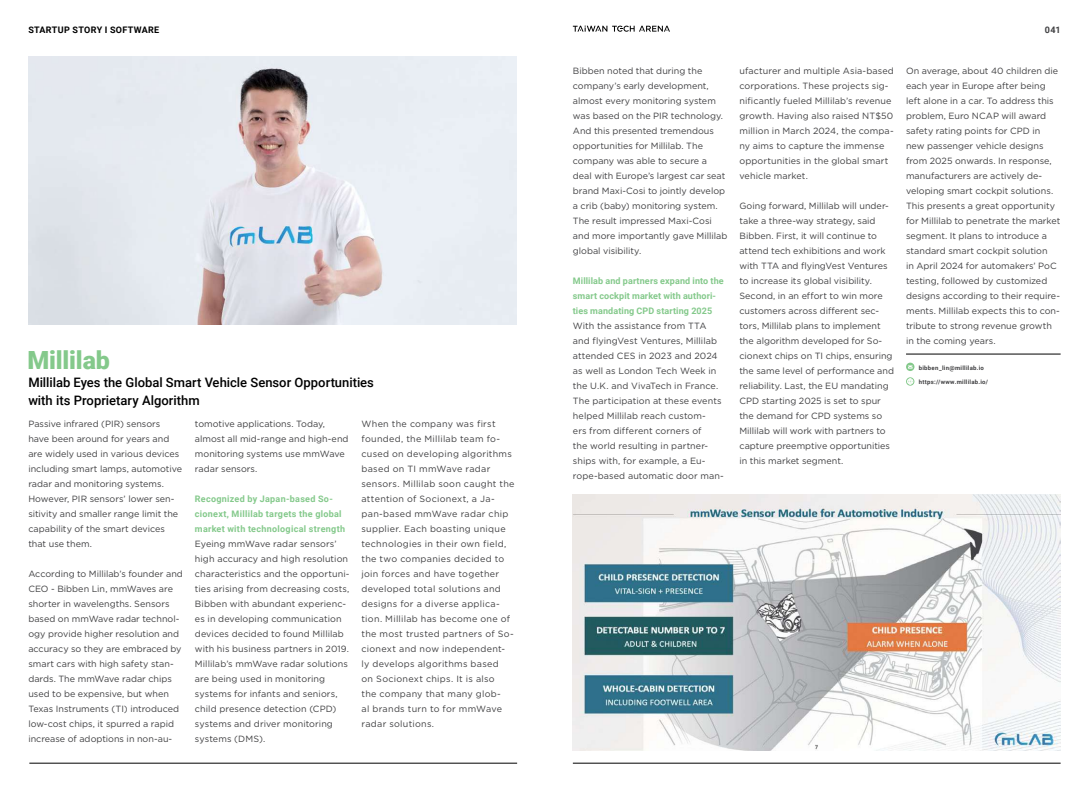
<style>
.page{position:relative;width:1089px;height:806px;background:#fff}
.page>*{position:absolute;margin:0;border:0;box-sizing:border-box;transform-origin:0 0}
.t1{font:900 25px "Roboto";letter-spacing:-.01em;color:#84c98b}
.t2{font:500 13px/17.6px "Roboto";color:#000}
.t3{font:9px/15px "Gotham";letter-spacing:.005em;color:#404042}
.t4{font:9px/15px "Gotham";letter-spacing:.03em;color:#404042}
.t5{font:700 9px/15px "Roboto";letter-spacing:.02em;color:#84c98b}
.t6{font:700 9px "Roboto";letter-spacing:.04em;color:#000}
.t7{font:700 9px "Roboto";color:#404042}
.t8{font:700 6px "Roboto";letter-spacing:.045em;color:#404042}
</style>
<div class="page">
<img style="left:28px;top:57px;width:488px;height:267px">
<hr style="left:29px;top:762px;width:488px;height:1px;background:#000">
<hr style="left:573px;top:762px;width:487px;height:1px;background:#000">
<svg style="left:906px;top:362px;width:8px;height:9px"></svg>
<svg style="left:908px;top:365px;width:4px;height:3px"></svg>
<svg style="left:906px;top:377px;width:8px;height:8px"></svg>
<svg style="left:907px;top:378px;width:6px;height:6px"></svg>
<hr style="left:906px;top:353px;width:154px;height:1px;background:#000">
<img style="left:573px;top:494px;width:487px;height:256px">
<svg style="left:573px;top:26px;width:97px;height:6px"></svg>
<p class="t6" style="left:28px;top:24px;width:132px">STARTUP STORY I SOFTWARE</p>
<p class="t7" style="left:1044px;top:24px;width:17px">041</p>
<h1 class="t1" style="left:27px;top:342px;width:84px">Millilab</h1>
<h2 class="t2" style="left:28px;top:373px;width:347px">Millilab Eyes the Global Smart Vehicle Sensor Opportunities with its Proprietary Algorithm</h2>
<p class="t3" style="left:28px;top:415px;width:155px">Passive infrared (PIR) sensors have been around for years and are widely used in various devices including smart lamps, automotive radar and monitoring systems.<br>However, PIR sensors’ lower sen&shy;sitivity and smaller range limit the capability of the smart devices that use them.</p>
<p class="t3" style="left:28px;top:565px;width:156px">According to Millilab’s founder and<br>CEO - Bibben Lin, mmWaves are shorter in wavelengths. Sensors based on mmWave radar technol&shy;ogy provide higher resolution and accuracy so they are embraced by smart cars with high safety stan&shy;dards. The mmWave radar chips used to be expensive, but when<br>Texas Instruments (TI) introduced low-cost chips, it spurred a rapid increase of adoptions in non-au-</p>
<p class="t3" style="left:195px;top:415px;width:155px">tomotive applications. Today, almost all mid-range and high-end monitoring systems use mmWave radar sensors.</p>
<p class="t5" style="left:195px;top:490px;width:152px">Recognized by Japan-based So&shy;cionext, Millilab targets the global market with technological strength</p>
<p class="t3" style="left:195px;top:535px;width:156px">Eyeing mmWave radar sensors’ high accuracy and high resolution characteristics and the opportuni&shy;ties arising from decreasing costs,<br>Bibben with abundant experienc&shy;es in developing communication devices decided to found Millilab with his business partners in 2019.<br>Millilab’s mmWave radar solutions are being used in monitoring systems for infants and seniors, child presence detection (CPD) systems and driver monitoring systems (DMS).</p>
<p class="t4" style="left:361px;top:415px;width:154px">When the company was first founded, the Millilab team fo&shy;cused on developing algorithms based on TI mmWave radar sensors. Millilab soon caught the attention of Socionext, a Ja&shy;pan-based mmWave radar chip supplier. Each boasting unique technologies in their own field, the two companies decided to join forces and have together developed total solutions and designs for a diverse applica&shy;tion. Millilab has become one of the most trusted partners of So&shy;cionext and now independent&shy;ly develops algorithms based<br>on Socionext chips. It is also<br>the company that many glob-<br>al brands turn to for mmWave radar solutions.</p>
<p class="t3" style="left:573px;top:63px;width:156px">Bibben noted that during the company’s early development, almost every monitoring system was based on the PIR technology.<br>And this presented tremendous opportunities for Millilab. The company was able to secure a deal with Europe’s largest car seat brand Maxi-Cosi to jointly develop a crib (baby) monitoring system.<br>The result impressed Maxi-Cosi and more importantly gave Millilab global visibility.</p>
<p class="t5" style="left:573px;top:273px;width:152px">Millilab and partners expand into the smart cockpit market with authori&shy;ties mandating CPD starting 2025</p>
<p class="t3" style="left:573px;top:318px;width:153px">With the assistance from TTA and flyingVest Ventures, Millilab attended CES in 2023 and 2024 as well as London Tech Week in the U.K. and VivaTech in France.<br>The participation at these events helped Millilab reach custom-<br>ers from different corners of<br>the world resulting in partner&shy;ships with, for example, a Eu&shy;rope-based automatic door man-</p>
<p class="t3" style="left:739px;top:63px;width:156px">ufacturer and multiple Asia-based corporations. These projects sig&shy;nificantly fueled Millilab’s revenue growth. Having also raised NT$50 million in March 2024, the compa&shy;ny aims to capture the immense opportunities in the global smart vehicle market.</p>
<p class="t3" style="left:739px;top:198px;width:156px">Going forward, Millilab will under&shy;take a three-way strategy, said<br>Bibben. First, it will continue to attend tech exhibitions and work with TTA and flyingVest Ventures to increase its global visibility.<br>Second, in an effort to win more customers across different sec&shy;tors, Millilab plans to implement the algorithm developed for So&shy;cionext chips on TI chips, ensuring the same level of performance and reliability. Last, the EU mandating<br>CPD starting 2025 is set to spur the demand for CPD systems so<br>Millilab will work with partners to capture preemptive opportunities in this market segment.</p>
<p class="t3" style="left:906px;top:63px;width:156px">On average, about 40 children die each year in Europe after being left alone in a car. To address this problem, Euro NCAP will award safety rating points for CPD in new passenger vehicle designs from 2025 onwards. In response, manufacturers are actively de&shy;veloping smart cockpit solutions.<br>This presents a great opportunity for Millilab to penetrate the market segment. It plans to introduce a standard smart cockpit solution<br>in April 2024 for automakers’ PoC testing, followed by customized designs according to their require&shy;ments. Millilab expects this to con&shy;tribute to strong revenue growth in the coming years.</p>
<p class="t8" style="left:918px;top:363px;width:67px">bibben_lin@millilab.io</p>
<p class="t8" style="left:918px;top:377px;width:71px">https://www.millilab.io/</p>
</div>
